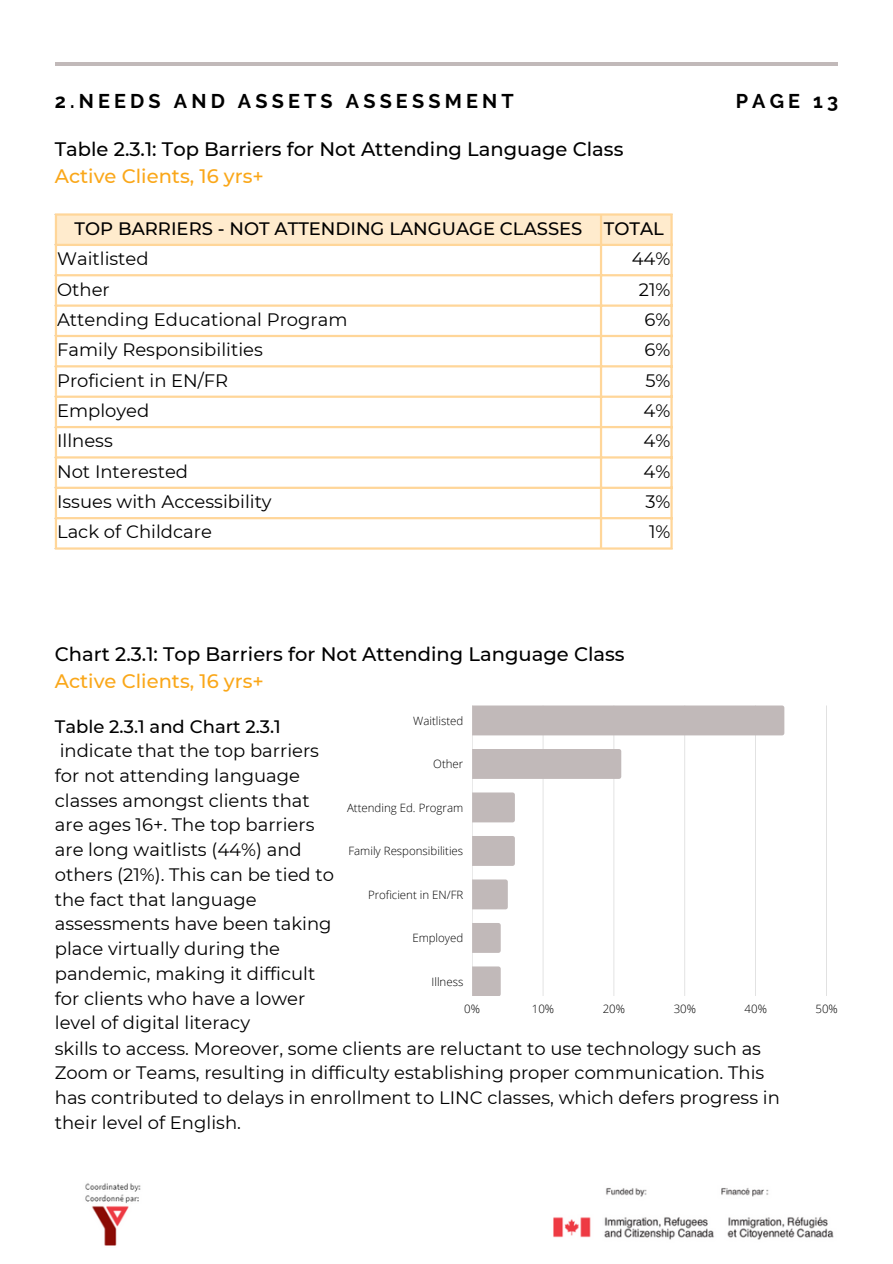
<style>
.page{position:relative;width:893px;height:1264px;background:#fff}
.page>*{position:absolute;margin:0;border:0;box-sizing:border-box;transform-origin:0 0}
.t1{font:700 19.8px "Raleway";letter-spacing:.21em;color:#000}
.t2{font:500 19.5px "Montserrat";color:#000}
.t3{font:500 19.5px "Montserrat";color:#faa719}
.t4{font:18px/24.8px "Montserrat";color:#000}
.t5{font:500 18px "Montserrat";color:#000}
.t6{font:300 11.55px "Open Sans";color:#000}
</style>
<div class="page">
<hr style="left:55px;top:62px;width:782px;height:4px;background:#c1b9b9">
<img style="left:85px;top:1183px;width:56px;height:63px">
<img style="left:553px;top:1188px;width:281px;height:52px">
<div style="left:57px;top:216px;width:613px;height:28px;background:#ffebcd"></div>
<hr style="left:55px;top:216px;width:2px;height:331px;background:#ffd699">
<hr style="left:600px;top:216px;width:2px;height:331px;background:#ffd699">
<hr style="left:670px;top:216px;width:2px;height:331px;background:#ffd699">
<hr style="left:55px;top:213px;width:617px;height:3px;background:#ffd699">
<hr style="left:55px;top:244px;width:617px;height:2px;background:#ffd699">
<hr style="left:55px;top:274px;width:617px;height:2px;background:#ffd699">
<hr style="left:55px;top:304px;width:617px;height:3px;background:#ffd699">
<hr style="left:55px;top:335px;width:617px;height:2px;background:#ffd699">
<hr style="left:55px;top:365px;width:617px;height:2px;background:#ffd699">
<hr style="left:55px;top:395px;width:617px;height:3px;background:#ffd699">
<hr style="left:55px;top:426px;width:617px;height:2px;background:#ffd699">
<hr style="left:55px;top:456px;width:617px;height:2px;background:#ffd699">
<hr style="left:55px;top:486px;width:617px;height:3px;background:#ffd699">
<hr style="left:55px;top:517px;width:617px;height:2px;background:#ffd699">
<hr style="left:55px;top:547px;width:617px;height:2px;background:#ffd699">
<svg style="left:472px;top:705px;width:313px;height:291px"></svg>
<svg style="left:781px;top:705px;width:3px;height:30px"></svg>
<svg style="left:619px;top:749px;width:2px;height:30px"></svg>
<svg style="left:512px;top:792px;width:3px;height:30px"></svg>
<svg style="left:512px;top:836px;width:3px;height:29px"></svg>
<svg style="left:505px;top:879px;width:3px;height:30px"></svg>
<svg style="left:498px;top:923px;width:2px;height:29px"></svg>
<svg style="left:498px;top:966px;width:2px;height:30px"></svg>
<p class="t1" style="left:55px;top:89px;width:460px">2.NEEDS AND ASSETS ASSESSMENT</p>
<p class="t1" style="left:735px;top:89px;width:104px">PAGE 13</p>
<p class="t2" style="left:55px;top:137px;width:570px">Table 2.3.1: Top Barriers for Not Attending Language Class</p>
<p class="t3" style="left:55px;top:164px;width:210px">Active Clients, 16 yrs+</p>
<p class="t5" style="left:75px;top:217px;width:591px">TOP BARRIERS - NOT ATTENDING LANGUAGE CLASSES TOTAL</p>
<p class="t4" style="left:57px;top:246px;width:93px">Waitlisted</p>
<p class="t4" style="left:631px;top:246px;width:40px">44%</p>
<p class="t4" style="left:57px;top:277px;width:54px">Other</p>
<p class="t4" style="left:638px;top:277px;width:33px">21%</p>
<p class="t4" style="left:57px;top:307px;width:292px">Attending Educational Program</p>
<p class="t4" style="left:644px;top:307px;width:27px">6%</p>
<p class="t4" style="left:57px;top:337px;width:207px">Family Responsibilities</p>
<p class="t4" style="left:644px;top:337px;width:27px">6%</p>
<p class="t4" style="left:57px;top:368px;width:173px">Proficient in EN/FR</p>
<p class="t4" style="left:645px;top:368px;width:27px">5%</p>
<p class="t4" style="left:57px;top:398px;width:94px">Employed</p>
<p class="t4" style="left:643px;top:398px;width:28px">4%</p>
<p class="t4" style="left:57px;top:428px;width:57px">Illness</p>
<p class="t4" style="left:643px;top:428px;width:28px">4%</p>
<p class="t4" style="left:57px;top:459px;width:132px">Not Interested</p>
<p class="t4" style="left:643px;top:459px;width:28px">4%</p>
<p class="t4" style="left:57px;top:489px;width:216px">Issues with Accessibility</p>
<p class="t4" style="left:645px;top:489px;width:27px">3%</p>
<p class="t4" style="left:57px;top:519px;width:156px">Lack of Childcare</p>
<p class="t4" style="left:649px;top:519px;width:23px">1%</p>
<p class="t2" style="left:55px;top:642px;width:571px">Chart 2.3.1: Top Barriers for Not Attending Language Class</p>
<p class="t3" style="left:55px;top:669px;width:210px">Active Clients, 16 yrs+</p>
<p class="t5" style="left:55px;top:715px;width:227px">Table 2.3.1 and Chart 2.3.1</p>
<p class="t4" style="left:55px;top:738px;width:281px">indicate that the top barriers for not attending language classes amongst clients that are ages 16+. The top barriers are long waitlists (44%) and others (21%). This can be tied to the fact that language assessments have been taking place virtually during the pandemic, making it difficult for clients who have a lower level of digital literacy</p>
<p class="t6" style="left:413px;top:712px;width:52px">Waitlisted</p>
<p class="t6" style="left:433px;top:756px;width:32px">Other</p>
<p class="t6" style="left:347px;top:799px;width:118px">Attending Ed. Program</p>
<p class="t6" style="left:348px;top:843px;width:116px">Family Responsibilities</p>
<p class="t6" style="left:368px;top:886px;width:97px">Proficient in EN/FR</p>
<p class="t6" style="left:412px;top:930px;width:52px">Employed</p>
<p class="t6" style="left:431px;top:973px;width:33px">Illness</p>
<p class="t6" style="left:464px;top:1000px;width:17px">0%</p>
<p class="t6" style="left:532px;top:1000px;width:24px">10%</p>
<p class="t6" style="left:602px;top:1000px;width:24px">20%</p>
<p class="t6" style="left:673px;top:1000px;width:24px">30%</p>
<p class="t6" style="left:744px;top:1000px;width:24px">40%</p>
<p class="t6" style="left:815px;top:1000px;width:24px">50%</p>
<p class="t4" style="left:55px;top:1035px;width:726px">skills to access. Moreover, some clients are reluctant to use technology such as Zoom or Teams, resulting in difficulty establishing proper communication. This has contributed to delays in enrollment to LINC classes, which defers progress in their level of English.</p>
</div>
